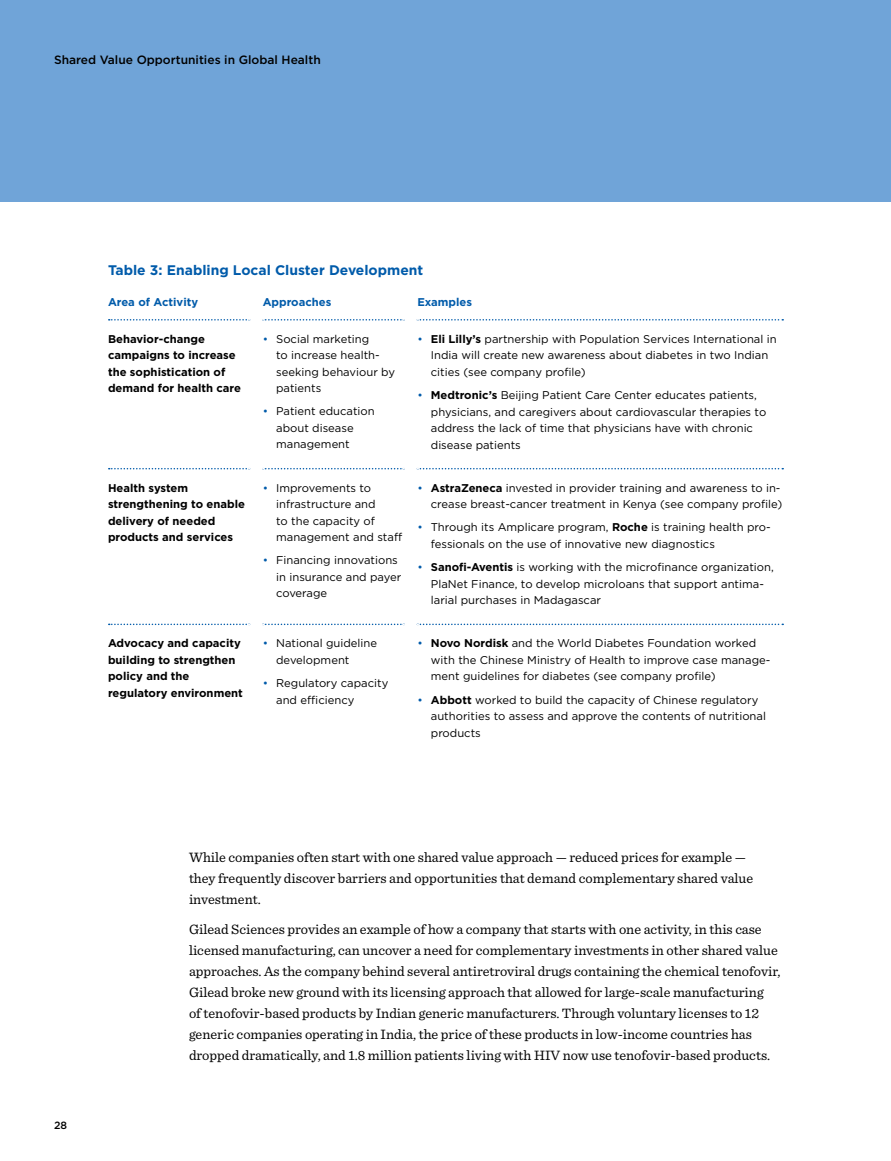
<style>
.page{position:relative;width:891px;height:1161px;background:#fff}
.page>*{position:absolute;margin:0;border:0;box-sizing:border-box;transform-origin:0 0}
.t1{font:14.25px/21px "Sentinel";color:#000}
.t2{font:700 13.8px "Gotham";color:#005baa}
.t3{font:500 12px "Gotham";color:#000}
.t4{font:11.25px/16.5px "Gotham";color:#000}
.t5{font:700 11.25px/16.5px "Gotham";color:#000}
.t6{font:700 11.25px "Gotham";color:#005baa}
.t7{font:500 10.5px "Gotham";color:#000}
.s1{color:#005baa}
.s2{font-weight:700}
</style>
<div class="page">
<div style="left:0;top:0;width:891px;height:202px;background:#70a4d8"></div>
<svg style="left:109px;top:319px;width:674px;height:2px"></svg>
<svg style="left:109px;top:468px;width:674px;height:1px"></svg>
<svg style="left:109px;top:624px;width:674px;height:1px"></svg>
<p class="t3" style="left:54px;top:53px;width:268px">Shared Value Opportunities in Global Health</p>
<p class="t2" style="left:108px;top:262px;width:317px">Table 3: Enabling Local Cluster Development</p>
<p class="t6" style="left:108px;top:296px;width:92px">Area of Activity</p>
<p class="t6" style="left:263px;top:296px;width:70px">Approaches</p>
<p class="t6" style="left:417px;top:296px;width:56px">Examples</p>
<p class="t5" style="left:108px;top:330px;width:135px">Behavior-change campaigns to increase the sophistication of demand for health care</p>
<p class="t4" style="left:276px;top:330px;width:120px;text-indent:-14px"><span class="s1">•</span> Social marketing<br>to increase health&shy;seeking behaviour by patients</p>
<p class="t4" style="left:276px;top:403px;width:100px;text-indent:-14px"><span class="s1">•</span> Patient education about disease management</p>
<p class="t4" style="left:431px;top:330px;width:347px;text-indent:-14px"><span class="s1">•</span> <span class="s2">Eli Lilly’s</span> partnership with Population Services International in<br>India will create new awareness about diabetes in two Indian cities (see company profile)</p>
<p class="t4" style="left:431px;top:387px;width:337px;text-indent:-14px"><span class="s1">•</span> <span class="s2">Medtronic’s</span> Beijing Patient Care Center educates patients, physicians, and caregivers about cardiovascular therapies to address the lack of time that physicians have with chronic disease patients</p>
<p class="t5" style="left:108px;top:479px;width:138px">Health system strengthening to enable delivery of needed products and services</p>
<p class="t4" style="left:276px;top:479px;width:128px;text-indent:-14px"><span class="s1">•</span> Improvements to infrastructure and<br>to the capacity of management and staff</p>
<p class="t4" style="left:276px;top:552px;width:127px;text-indent:-14px"><span class="s1">•</span> Financing innovations in insurance and payer coverage</p>
<p class="t5" style="left:108px;top:635px;width:136px">Advocacy and capacity building to strengthen policy and the regulatory environment</p>
<p class="t4" style="left:276px;top:635px;width:102px;text-indent:-14px"><span class="s1">•</span> National guideline development</p>
<p class="t4" style="left:276px;top:675px;width:114px;text-indent:-14px"><span class="s1">•</span> Regulatory capacity and efficiency</p>
<p class="t4" style="left:417px;top:479px;width:367px;text-align:right"><span class="s1">•</span> <span class="s2">AstraZeneca</span> invested in provider training and awareness to in&shy;crease breast-cancer treatment in Kenya (see company profile)</p>
<p class="t4" style="left:431px;top:519px;width:341px;text-indent:-14px"><span class="s1">•</span> Through its Amplicare program, <span class="s2">Roche</span> is training health pro&shy;fessionals on the use of innovative new diagnostics</p>
<p class="t4" style="left:431px;top:559px;width:345px;text-indent:-14px"><span class="s1">•</span> <span class="s2">Sanofi-Aventis</span> is working with the microfinance organization,<br>PlaNet Finance, to develop microloans that support antima&shy;larial purchases in Madagascar</p>
<p class="t4" style="left:431px;top:635px;width:341px;text-indent:-14px"><span class="s1">•</span> <span class="s2">Novo Nordisk</span> and the World Diabetes Foundation worked with the Chinese Ministry of Health to improve case manage&shy;ment guidelines for diabetes (see company profile)</p>
<p class="t4" style="left:431px;top:691px;width:337px;text-indent:-14px"><span class="s1">•</span> <span class="s2">Abbott</span> worked to build the capacity of Chinese regulatory authorities to assess and approve the contents of nutritional products</p>
<p class="t7" style="left:54px;top:1120px;width:15px">28</p>
<p class="t1" style="left:189px;top:846px;width:566px">While companies often start with one shared value approach — reduced prices for example — they frequently discover barriers and opportunities that demand complementary shared value investment.</p>
<p class="t1" style="left:189px;top:918px;width:593px">Gilead Sciences provides an example of how a company that starts with one activity, in this case licensed manufacturing, can uncover a need for complementary investments in other shared value approaches. As the company behind several antiretroviral drugs containing the chemical tenofovir, Gilead broke new ground with its licensing approach that allowed for large-scale manufacturing<br>of tenofovir-based products by Indian generic manufacturers. Through voluntary licenses to 12 generic companies operating in India, the price of these products in low-income countries has dropped dramatically, and 1.8 million patients living with HIV now use tenofovir-based products.</p>
</div>
